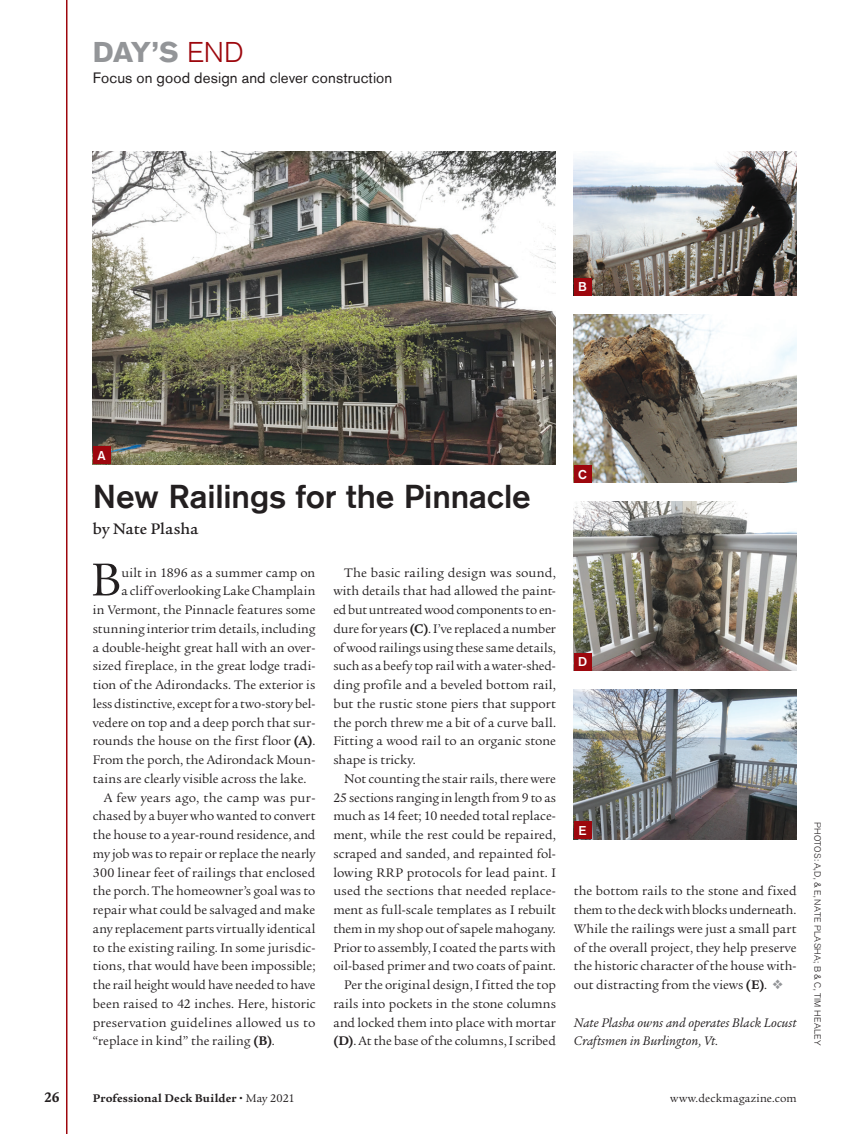
<style>
.page{position:relative;width:864px;height:1134px;background:#fff}
.page>*{position:absolute;margin:0;border:0;box-sizing:border-box;transform-origin:0 0}
.Body_-_Drop_Cap{font:50.1px "Legacy Serif Std";color:#231f20}
.Head_-_Department{font:500 33px "Akzidenz Grotesk Std";letter-spacing:-.005em;color:#231f20}
.t1{font:700 28.5px "Akzidenz Grotesk Std";color:#939598}
.Byline{font:500 16.5px "Legacy Serif Std";letter-spacing:.005em;color:#231f20}
.t2{font:15px "Akzidenz Grotesk Std";letter-spacing:.01em;color:#231f20}
.t3{font:700 15px "Legacy Serif Std";color:#231f20}
.Body_-_Normal{font:13.5px/18.8px "Legacy Serif Std";letter-spacing:.005em;color:#231f20;text-align:justify}
.Body_-_Drop_Cap-2{font:13.5px "Legacy Serif Std";color:#231f20}
.Body_-_Italic_no_ind{font:italic 13.5px/18.8px "Legacy Serif Std";letter-spacing:.005em;color:#231f20}
.Caption{font:500 12.75px "Akzidenz Grotesk Std";color:#fff}
.t4{font:700 12px "Legacy Serif Std";letter-spacing:.015em;color:#231f20}
.t5{font:12px "Legacy Serif Std";letter-spacing:.015em;color:#231f20}
.Credit{font:300 9px "Akzidenz Grotesk Std";letter-spacing:.04em;color:#231f20}
.s1{font-weight:300;color:#9d070d}
.s2{font-weight:700}
.s3{color:#939598}
.s4{font-weight:900}
.s5{font-weight:400}
</style>
<div class="page">
<hr style="left:66px;top:0;width:1px;height:1134px;background:#9d070d">
<img style="left:574px;top:151px;width:222px;height:144px">
<img style="left:574px;top:314px;width:222px;height:169px">
<img style="left:574px;top:502px;width:222px;height:169px">
<img style="left:574px;top:689px;width:222px;height:150px">
<img style="left:93px;top:151px;width:463px;height:313px">
<div style="left:93px;top:447px;width:17px;height:17px;background:#9d070d"></div>
<div style="left:574px;top:278px;width:17px;height:17px;background:#9d070d"></div>
<div style="left:574px;top:465px;width:17px;height:18px;background:#9d070d"></div>
<div style="left:574px;top:653px;width:17px;height:18px;background:#9d070d"></div>
<div style="left:574px;top:822px;width:17px;height:17px;background:#9d070d"></div>
<h3 class="t1" style="left:93px;top:35px;width:152px">DAY’S <span class="s1">END</span></h3>
<p class="t2" style="left:93px;top:69px;width:301px">Focus on good design and clever construction</p>
<p class="Caption" style="left:578px;top:279px;width:10px">B</p>
<p class="Caption" style="left:97px;top:448px;width:10px">A</p>
<p class="Head_-_Department" style="left:93px;top:476px;width:439px">New Railings for the Pinnacle</p>
<p class="Byline" style="left:93px;top:519px;width:107px">by Nate Plasha</p>
<p class="Body_-_Drop_Cap" style="left:91px;top:551px;width:32px">B</p>
<p class="Body_-_Drop_Cap-2" style="left:122px;top:565px;width:195px">uilt in 1896 as a summer camp on</p>
<p class="Body_-_Drop_Cap-2" style="left:122px;top:584px;width:195px">a cliff overlooking Lake Champlain</p>
<p class="Body_-_Drop_Cap-2" style="left:93px;top:602px;width:224px">in Vermont, the Pinnacle features some</p>
<p class="Body_-_Drop_Cap-2" style="left:93px;top:621px;width:224px">stunning interior trim details, including</p>
<p class="Body_-_Drop_Cap-2" style="left:93px;top:640px;width:224px">a double-height great hall with an over-</p>
<p class="Body_-_Drop_Cap-2" style="left:93px;top:659px;width:224px">sized fireplace, in the great lodge tradi-</p>
<p class="Body_-_Drop_Cap-2" style="left:93px;top:677px;width:224px">tion of the Adirondacks. The exterior is</p>
<p class="Body_-_Drop_Cap-2" style="left:93px;top:696px;width:224px">less distinctive, except for a two-story bel-</p>
<p class="Body_-_Drop_Cap-2" style="left:93px;top:715px;width:224px">vedere on top and a deep porch that sur-</p>
<p class="Body_-_Drop_Cap-2" style="left:93px;top:734px;width:224px">rounds the house on the first floor <span class="s2">(A)</span>.</p>
<p class="Body_-_Drop_Cap-2" style="left:93px;top:752px;width:224px">From the porch, the Adirondack Moun-</p>
<p class="Body_-_Drop_Cap-2" style="left:93px;top:771px;width:215px">tains are clearly visible across the lake.</p>
<p class="Body_-_Normal" style="left:93px;top:788px;width:224px;text-indent:11px">A few years ago, the camp was pur&shy;chased by a buyer who wanted to convert the house to a year-round residence, and my job was to repair or replace the nearly 300 linear feet of railings that enclosed the porch. The homeowner’s goal was to repair what could be salvaged and make any replacement parts virtually identical to the existing railing. In some jurisdic&shy;tions, that would have been impossible; the rail height would have needed to have been raised to 42 inches. Here, historic preservation guidelines allowed us to “replace in kind” the railing <span class="s2">(B)</span>.</p>
<p class="Body_-_Normal" style="left:333px;top:563px;width:224px;text-indent:11px">The basic railing design was sound, with details that had allowed the paint&shy;ed but untreated wood components to en&shy;dure for years <span class="s2">(C)</span>. I’ve replaced a number of wood railings using these same details, such as a beefy top rail with a water-shed&shy;ding profile and a beveled bottom rail, but the rustic stone piers that support the porch threw me a bit of a curve ball.<br>Fitting a wood rail to an organic stone shape is tricky.</p>
<p class="Body_-_Normal" style="left:333px;top:769px;width:224px;text-indent:11px">Not counting the stair rails, there were 25 sections ranging in length from 9 to as much as 14 feet; 10 needed total replace&shy;ment, while the rest could be repaired, scraped and sanded, and repainted fol&shy;lowing RRP protocols for lead paint. I used the sections that needed replace&shy;ment as full-scale templates as I rebuilt them in my shop out of sapele mahogany.<br>Prior to assembly, I coated the parts with oil-based primer and two coats of paint.</p>
<p class="Body_-_Normal" style="left:333px;top:976px;width:224px;text-indent:11px">Per the original design, I fitted the top rails into pockets in the stone columns and locked them into place with mortar <span class="s2">(D)</span>. At the base of the columns, I scribed</p>
<p class="Caption" style="left:578px;top:467px;width:10px">C</p>
<p class="Caption" style="left:578px;top:654px;width:11px">D</p>
<p class="Caption" style="left:579px;top:823px;width:9px">E</p>
<p class="Body_-_Normal" style="left:574px;top:882px;width:224px">the bottom rails to the stone and fixed them to the deck with blocks underneath.<br>While the railings were just a small part of the overall project, they help preserve the historic character of the house with&shy;out distracting from the views <span class="s2">(E)</span>. <span class="s3">❖</span></p>
<p class="Body_-_Italic_no_ind" style="left:574px;top:1013px;width:224px">Nate Plasha owns and operates Black Locust<br>Craftsmen in Burlington, Vt.</p>
<p class="Credit" style="left:823px;top:822px;width:225px;rotate:90deg">PHOTOS: A,D, &amp; E, NATE PLASHA; B &amp; C, TIM HEALEY</p>
<p class="t3" style="left:44px;top:1088px;width:17px">26</p>
<p class="t4" style="left:93px;top:1091px;width:203px">Professional Deck Builder <span class="s4">•</span> <span class="s5">May 2021</span></p>
<p class="t5" style="left:670px;top:1091px;width:128px">www.deckmagazine.com</p>
</div>
